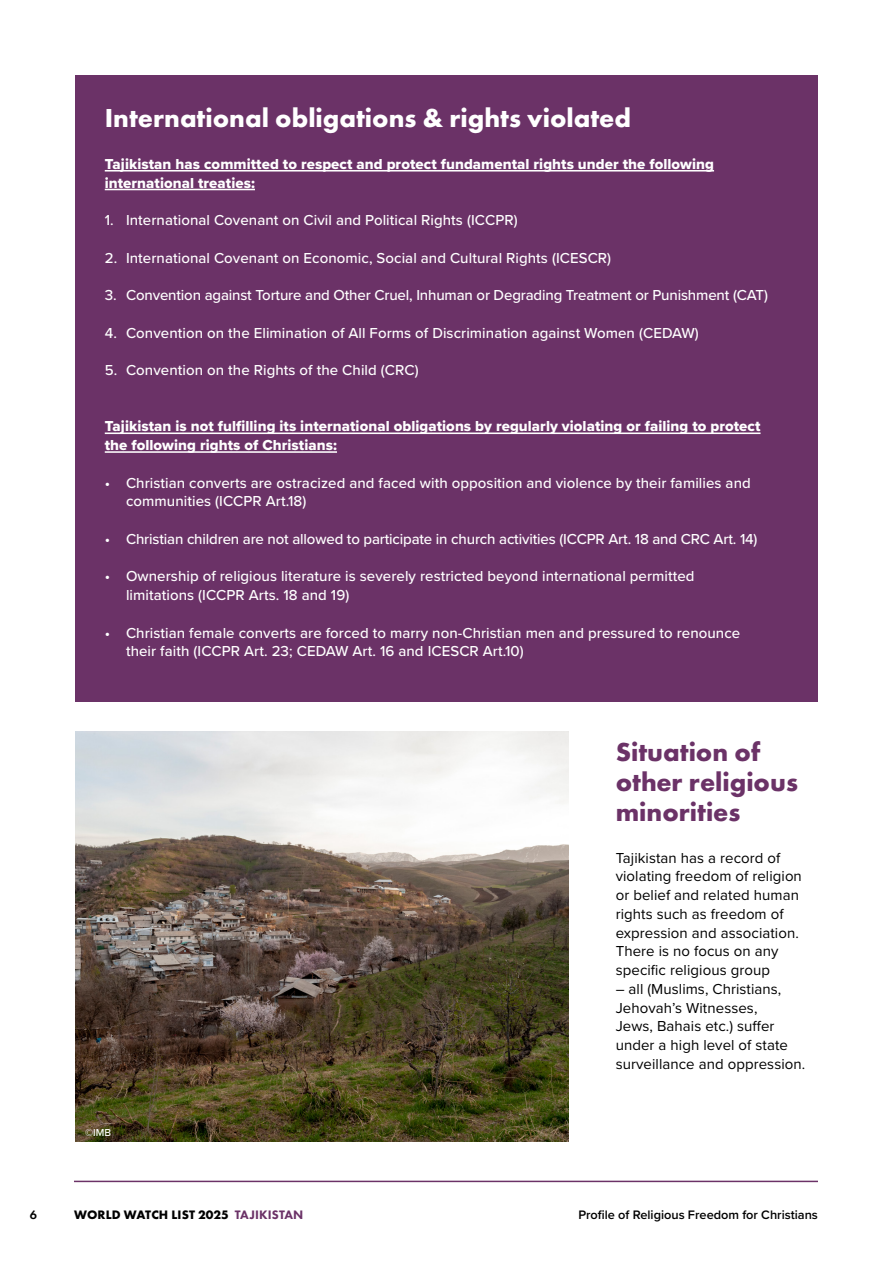
<style>
.page{position:relative;width:893px;height:1263px;background:#fff}
.page>*{position:absolute;margin:0;border:0;box-sizing:border-box;transform-origin:0 0}
.t1{font:700 27px "Futura PT";color:#fff}
.t2{font:700 27px/30px "Futura PT";color:#6b3267}
.t3{font:500 15px/18.8px "Proxima Nova";letter-spacing:.005em;color:#fff}
.t4{font:15px/18.8px "Proxima Nova";letter-spacing:.005em;color:#000}
.t5{font:15px/18.8px "Proxima Nova Extrabld";letter-spacing:.005em;color:#fff}
.t6{font:600 12.75px "Proxima Nova";color:#000}
.t7{font:700 12.75px "Futura PT";letter-spacing:.01em;color:#000}
.t8{font:600 12.75px "Futura PT";color:#000}
.t9{font:500 10.5px "Proxima Nova";color:#fff}
.s1{font-weight:800;color:#6b3267}
</style>
<div class="page">
<hr style="left:74px;top:1181px;width:744px;height:1px;background:#6b3267">
<div style="left:75px;top:75px;width:743px;height:627px;background:#6b3267"></div>
<hr style="left:105px;top:170px;width:609px;height:2px;background:#fff">
<hr style="left:105px;top:189px;width:150px;height:1px;background:#fff">
<hr style="left:105px;top:432px;width:655px;height:2px;background:#fff">
<hr style="left:105px;top:451px;width:232px;height:2px;background:#fff">
<img style="left:75px;top:731px;width:494px;height:411px">
<h1 class="t1" style="left:105px;top:101px;width:528px">International obligations &amp; rights violated</h1>
<p class="t5" style="left:105px;top:154px;width:611px">Tajikistan has committed to respect and protect fundamental rights under the following international treaties:</p>
<p class="t3" style="left:105px;top:210px;width:414px">1. International Covenant on Civil and Political Rights (ICCPR)</p>
<p class="t3" style="left:105px;top:248px;width:508px">2. International Covenant on Economic, Social and Cultural Rights (ICESCR)</p>
<p class="t3" style="left:105px;top:285px;width:665px">3. Convention against Torture and Other Cruel, Inhuman or Degrading Treatment or Punishment (CAT)</p>
<p class="t3" style="left:105px;top:323px;width:596px">4. Convention on the Elimination of All Forms of Discrimination against Women (CEDAW)</p>
<p class="t3" style="left:105px;top:360px;width:315px">5. Convention on the Rights of the Child (CRC)</p>
<p class="t5" style="left:105px;top:417px;width:657px">Tajikistan is not fulfilling its international obligations by regularly violating or failing to protect the following rights of Christians:</p>
<p class="t3" style="left:126px;top:473px;width:626px;text-indent:-21px">• Christian converts are ostracized and faced with opposition and violence by their families and communities (ICCPR Art.18)</p>
<p class="t3" style="left:105px;top:529px;width:654px">• Christian children are not allowed to participate in church activities (ICCPR Art. 18 and CRC Art. 14)</p>
<p class="t3" style="left:126px;top:566px;width:570px;text-indent:-21px">• Ownership of religious literature is severely restricted beyond international permitted limitations (ICCPR Arts. 18 and 19)</p>
<p class="t3" style="left:126px;top:623px;width:616px;text-indent:-21px">• Christian female converts are forced to marry non-Christian men and pressured to renounce their faith (ICCPR Art. 23; CEDAW Art. 16 and ICESCR Art.10)</p>
<p class="t9" style="left:85px;top:1125px;width:28px">©IMB</p>
<h1 class="t2" style="left:616px;top:737px;width:184px">Situation of other religious minorities</h1>
<p class="t4" style="left:616px;top:847px;width:188px">Tajikistan has a record of violating freedom of religion or belief and related human rights such as freedom of expression and association.<br>There is no focus on any specific religious group</p>
<p class="t4" style="left:616px;top:979px;width:191px">– all (Muslims, Christians,<br>Jehovah’s Witnesses,<br>Jews, Bahais etc.) suffer under a high level of state surveillance and oppression.</p>
<p class="t8" style="left:30px;top:1207px;width:9px">6</p>
<p class="t7" style="left:74px;top:1206px;width:231px">WORLD WATCH LIST 2025 <span class="s1">TAJIKISTAN</span></p>
<p class="t6" style="left:578px;top:1205px;width:241px">Profile of Religious Freedom for Christians</p>
</div>
